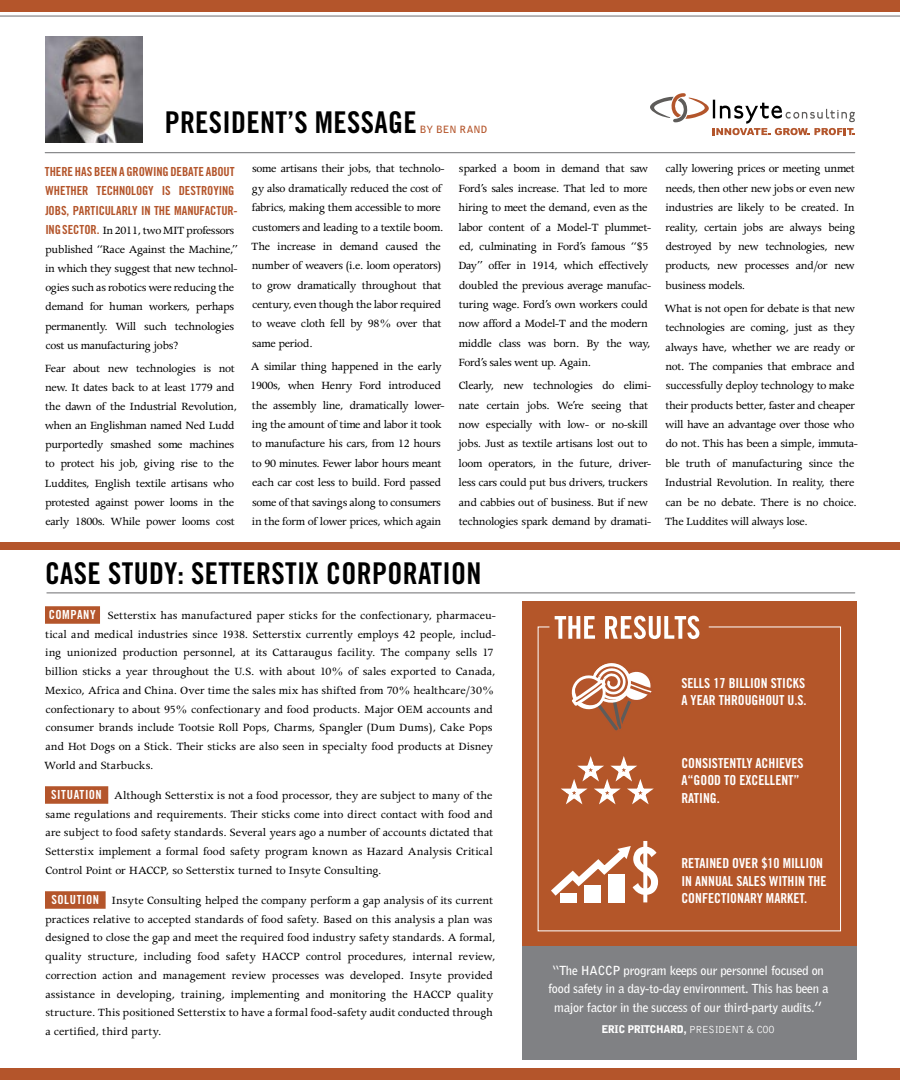
<style>
.page{position:relative;width:900px;height:1080px;background:#fff}
.page>*{position:absolute;margin:0;border:0;box-sizing:border-box;transform-origin:0 0}
.t1{font:30px "Trade Gothic Bold Cond Twenty";letter-spacing:.01em;color:#000}
.t2{font:13.75px/17.5px "Trade Gothic Bold Cond Twenty";color:#fff}
.t3{font:12.5px/19.4px "Apollo";letter-spacing:-.025em;color:#000}
.t4{font:12.5px/18.8px "Apollo";color:#000}
.t5{font:700 12.5px/18.8px "Bell Gothic BT";letter-spacing:-.015em;color:#fff;text-align:center}
.t6{font:12.5px/19.1px "Trade Gothic Bold Cond Twenty";letter-spacing:-.01em;color:#b4552b}
.t7{font:900 10.62px "Bell Gothic BT";letter-spacing:-.04em;color:#fff}
.t8{font:700 10px "Bell Gothic BT";letter-spacing:.005em;color:#b4552b}
.s1{font-family:"Trade Gothic Bold Cond Twenty";color:#b4552b}
.s2{font-family:"Trade Gothic Bold Cond Twenty";color:#fff}
.s3{font-size:13.75px}
.s4{font-weight:400}
</style>
<div class="page">
<hr style="left:47px;top:593px;width:808px;height:1px;background:#6d6e71">
<hr style="left:45px;top:152px;width:810px;height:1px;background:#6d6e71">
<div style="left:45px;top:606px;width:55px;height:18px;background:#b4552b"></div>
<div style="left:45px;top:786px;width:63px;height:18px;background:#b4552b"></div>
<div style="left:45px;top:891px;width:61px;height:18px;background:#b4552b"></div>
<img style="left:45px;top:37px;width:98px;height:105px">
<div style="left:523px;top:601px;width:334px;height:458px;background:#b45629"></div>
<div style="left:523px;top:946px;width:334px;height:113px;background:#808184"></div>
<svg style="left:555px;top:616px;width:40px;height:10px"></svg>
<svg style="left:605px;top:616px;width:94px;height:10px"></svg>
<svg style="left:537px;top:626px;width:304px;height:306px"></svg>
<svg style="left:569px;top:659px;width:88px;height:74px"></svg>
<svg style="left:555px;top:757px;width:104px;height:52px"></svg>
<svg style="left:544px;top:841px;width:114px;height:62px"></svg>
<svg style="left:650px;top:93px;width:205px;height:42px"></svg>
<div style="left:0;top:0;width:900px;height:11px;background:#b4552b"></div>
<hr style="left:0;top:16px;width:900px;height:1px;background:#6d6e71">
<div style="left:0;top:1069px;width:900px;height:11px;background:#b4552b"></div>
<div style="left:0;top:542px;width:900px;height:7px;background:#b4552b"></div>
<h1 class="t1" style="left:165px;top:104px;width:253px">PRESIDENT’S MESSAGE</h1>
<p class="t8" style="left:420px;top:123px;width:69px">BY BEN RAND</p>
<p class="t6" style="left:45px;top:162px;width:194px">THERE HAS BEEN A GROWING DEBATE ABOUT<br>WHETHER TECHNOLOGY IS DESTROYING<br>JOBS, PARTICULARLY IN THE MANUFACTUR-</p>
<p class="t3" style="left:45px;top:221px;width:195px"><span class="s1">ING SECTOR.</span> In 2011, two MIT professors published “Race Against the Machine,” in which they suggest that new technol&shy;ogies such as robotics were reducing the demand for human workers, perhaps permanently. Will such technologies cost us manufacturing jobs?</p>
<p class="t3" style="left:45px;top:359px;width:194px">Fear about new technologies is not new. It dates back to at least 1779 and the dawn of the Industrial Revolution, when an Englishman named Ned Ludd purportedly smashed some machines to protect his job, giving rise to the Luddites, English textile artisans who protested against power looms in the early 1800s. While power looms cost</p>
<p class="t3" style="left:251px;top:159px;width:195px">some artisans their jobs, that technolo&shy;gy also dramatically reduced the cost of fabrics, making them accessible to more customers and leading to a textile boom.<br>The increase in demand caused the number of weavers (i.e. loom operators) to grow dramatically throughout that century, even though the labor required to weave cloth fell by 98% over that same period.</p>
<p class="t3" style="left:251px;top:357px;width:195px">A similar thing happened in the early 1900s, when Henry Ford introduced the assembly line, dramatically lower&shy;ing the amount of time and labor it took to manufacture his cars, from 12 hours to 90 minutes. Fewer labor hours meant each car cost less to build. Ford passed some of that savings along to consumers in the form of lower prices, which again</p>
<p class="t3" style="left:458px;top:159px;width:194px">sparked a boom in demand that saw Ford’s sales increase. That led to more hiring to meet the demand, even as the labor content of a Model-T plummet&shy;ed, culminating in Ford’s famous “$5<br>Day” offer in 1914, which effectively doubled the previous average manufac&shy;turing wage. Ford’s own workers could now afford a Model-T and the modern middle class was born. By the way, Ford’s sales went up. Again.</p>
<p class="t3" style="left:459px;top:376px;width:194px">Clearly, new technologies do elimi&shy;nate certain jobs. We’re seeing that now especially with low- or no-skill jobs. Just as textile artisans lost out to loom operators, in the future, driver&shy;less cars could put bus drivers, truckers and cabbies out of business. But if new technologies spark demand by dramati-</p>
<h1 class="t1" style="left:45px;top:555px;width:438px">CASE STUDY: SETTERSTIX CORPORATION</h1>
<p class="t3" style="left:665px;top:159px;width:192px;text-align:justify">cally lowering prices or meeting unmet needs, then other new jobs or even new industries are likely to be created. In reality, certain jobs are always being destroyed by new technologies, new products, new processes and/or new business models.</p>
<p class="t3" style="left:664px;top:299px;width:195px">What is not open for debate is that new technologies are coming, just as they always have, whether we are ready or not. The companies that embrace and successfully deploy technology to make their products better, faster and cheaper will have an advantage over those who do not. This has been a simple, immuta&shy;ble truth of manufacturing since the Industrial Revolution. In reality, there can be no debate. There is no choice.<br>The Luddites will always lose.</p>
<p class="t4" style="left:44px;top:606px;width:453px;text-indent:5px"><span class="s2">COMPANY</span> Setterstix has manufactured paper sticks for the confectionary, pharmaceu&shy;tical and medical industries since 1938. Setterstix currently employs 42 people, includ&shy;ing unionized production personnel, at its Cattaraugus facility. The company sells 17 billion sticks a year throughout the U.S. with about 10% of sales exported to Canada, Mexico, Africa and China. Over time the sales mix has shifted from 70% healthcare/30% confectionary to about 95% confectionary and food products. Major OEM accounts and consumer brands include Tootsie Roll Pops, Charms, Spangler (Dum Dums), Cake Pops and Hot Dogs on a Stick. Their sticks are also seen in specialty food products at Disney World and Starbucks.</p>
<p class="t3" style="left:45px;top:786px;width:449px;line-height:18.8px;text-align:justify;text-indent:6px"><span class="s2">SITUATION</span> Although Setterstix is not a food processor, they are subject to many of the same regulations and requirements. Their sticks come into direct contact with food and are subject to food safety standards. Several years ago a number of accounts dictated that Setterstix implement a formal food safety program known as Hazard Analysis Critical Control Point or HACCP, so Setterstix turned to Insyte Consulting.</p>
<p class="t4" style="left:45px;top:891px;width:452px;text-indent:6px"><span class="s2">SOLUTION</span> Insyte Consulting helped the company perform a gap analysis of its current practices relative to accepted standards of food safety. Based on this analysis a plan was designed to close the gap and meet the required food industry safety standards. A formal, quality structure, including food safety HACCP control procedures, internal review, correction action and management review processes was developed. Insyte provided assistance in developing, training, implementing and monitoring the HACCP quality structure. This positioned Setterstix to have a formal food-safety audit conducted through a certified, third party.</p>
<p class="t2" style="left:681px;top:674px;width:127px">SELLS 17 BILLION STICKS<br>A YEAR THROUGHOUT U.S.</p>
<p class="t2" style="left:681px;top:754px;width:124px">CONSISTENTLY ACHIEVES<br>A“GOOD TO EXCELLENT”<br>RATING.</p>
<p class="t2" style="left:681px;top:854px;width:147px">RETAINED OVER $10 MILLION<br>IN ANNUAL SALES WITHIN THE<br>CONFECTIONARY MARKET.</p>
<p class="t5" style="left:548px;top:960px;width:282px">“The HACCP program keeps our personnel focused on food safety in a day-to-day environment. This has been a major factor in the success of our third-party audits.<span class="s3">”</span></p>
<p class="t7" style="left:601px;top:1023px;width:175px">ERIC PRITCHARD, <span class="s4">PRESIDENT &amp; COO</span></p>
</div>
